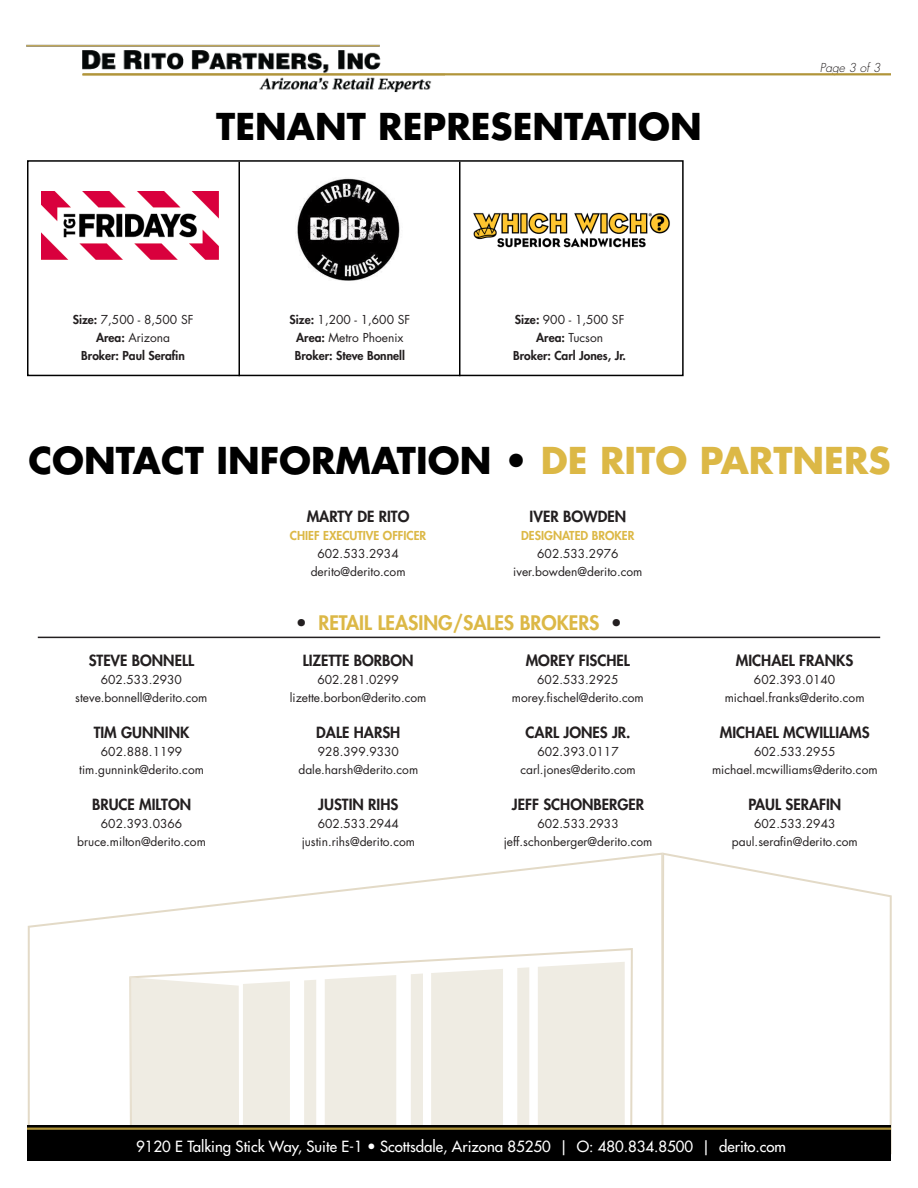
<style>
.page{position:relative;width:918px;height:1188px;background:#fff}
.page>*{position:absolute;margin:0;border:0;box-sizing:border-box;transform-origin:0 0}
.t1{font:700 36px "Futura Std";color:#000}
.t2{font:800 19.5px "Futura Std";color:#dcb846}
.t3{font:800 15px "Futura Std";color:#231f20}
.t4{font:500 15px "Futura Std";color:#fff}
.t5{font:12px "Futura Std";color:#231f20}
.t6{font:800 12px "Futura Std";color:#231f20}
.t7{font:800 12px "Futura Std";color:#dcb846}
.t8{font:italic 300 12px "Futura Std";color:#231f20}
.s1{font-weight:800}
.s2{color:#dcb846}
.s3{color:#231f20}
</style>
<div class="page">
<div style="left:27px;top:160px;width:657px;height:216px;background:#fff;border:2px solid #000"></div>
<hr style="left:238px;top:162px;width:2px;height:214px;background:#000">
<hr style="left:459px;top:162px;width:1px;height:214px;background:#000">
<img style="left:297px;top:178px;width:103px;height:103px">
<img style="left:473px;top:212px;width:197px;height:36px">
<img style="left:41px;top:191px;width:178px;height:69px">
<svg style="left:28px;top:852px;width:635px;height:110px"></svg>
<svg style="left:661px;top:853px;width:231px;height:301px"></svg>
<svg style="left:28px;top:962px;width:634px;height:164px"></svg>
<hr style="left:38px;top:637px;width:842px;height:1px;background:#231f20">
<div style="left:27px;top:1126px;width:864px;height:35px;background:#000"></div>
<hr style="left:27px;top:1128px;width:864px;height:2px;background:#b1953a">
<img style="left:26px;top:44px;width:419px;height:49px">
<hr style="left:83px;top:73px;width:808px;height:2px;background:#b1953a">
<p class="t1" style="left:216px;top:103px;width:487px">TENANT REPRESENTATION</p>
<p class="t5" style="left:73px;top:312px;width:122px"><span class="s1">Size:</span> 7,500 - 8,500 SF</p>
<p class="t5" style="left:96px;top:330px;width:76px"><span class="s1">Area:</span> Arizona</p>
<p class="t6" style="left:81px;top:348px;width:105px">Broker: Paul Serafin</p>
<p class="t5" style="left:290px;top:312px;width:122px"><span class="s1">Size:</span> 1,200 - 1,600 SF</p>
<p class="t5" style="left:296px;top:330px;width:109px"><span class="s1">Area:</span> Metro Phoenix</p>
<p class="t6" style="left:295px;top:348px;width:112px">Broker: Steve Bonnell</p>
<p class="t5" style="left:515px;top:312px;width:111px"><span class="s1">Size:</span> 900 - 1,500 SF</p>
<p class="t5" style="left:536px;top:330px;width:68px"><span class="s1">Area:</span> Tucson</p>
<p class="t6" style="left:513px;top:348px;width:114px">Broker: Carl Jones, Jr.</p>
<p class="t8" style="left:820px;top:60px;width:62px">Page 3 of 3</p>
<p class="t1" style="left:28px;top:436px;width:864px">CONTACT INFORMATION • <span class="s2">DE RITO PARTNERS</span></p>
<p class="t3" style="left:307px;top:507px;width:104px">MARTY DE RITO</p>
<p class="t7" style="left:290px;top:528px;width:138px">CHIEF EXECUTIVE OFFICER</p>
<p class="t5" style="left:317px;top:546px;width:83px">602.533.2934</p>
<p class="t5" style="left:311px;top:564px;width:96px">derito@derito.com</p>
<p class="t3" style="left:530px;top:507px;width:98px">IVER BOWDEN</p>
<p class="t7" style="left:521px;top:528px;width:115px">DESIGNATED BROKER</p>
<p class="t5" style="left:537px;top:546px;width:83px">602.533.2976</p>
<p class="t5" style="left:513px;top:564px;width:131px">iver.bowden@derito.com</p>
<p class="t3" style="left:89px;top:651px;width:107px">STEVE BONNELL</p>
<p class="t5" style="left:101px;top:672px;width:83px">602.533.2930</p>
<p class="t5" style="left:75px;top:690px;width:134px">steve.bonnell@derito.com</p>
<p class="t3" style="left:94px;top:723px;width:97px">TIM GUNNINK</p>
<p class="t5" style="left:101px;top:744px;width:83px">602.888.1199</p>
<p class="t5" style="left:79px;top:762px;width:126px">tim.gunnink@derito.com</p>
<p class="t3" style="left:92px;top:795px;width:101px">BRUCE MILTON</p>
<p class="t5" style="left:101px;top:816px;width:83px">602.393.0366</p>
<p class="t5" style="left:77px;top:834px;width:130px">bruce.milton@derito.com</p>
<p class="t2" style="left:296px;top:610px;width:328px"><span class="s3">•</span> RETAIL LEASING/SALES BROKERS <span class="s3">•</span></p>
<p class="t3" style="left:303px;top:651px;width:112px">LIZETTE BORBON</p>
<p class="t5" style="left:317px;top:672px;width:83px">602.281.0299</p>
<p class="t5" style="left:290px;top:690px;width:138px">lizette.borbon@derito.com</p>
<p class="t3" style="left:316px;top:723px;width:86px">DALE HARSH</p>
<p class="t5" style="left:318px;top:744px;width:83px">928.399.9330</p>
<p class="t5" style="left:298px;top:762px;width:121px">dale.harsh@derito.com</p>
<p class="t3" style="left:318px;top:795px;width:82px">JUSTIN RIHS</p>
<p class="t5" style="left:318px;top:816px;width:83px">602.533.2944</p>
<p class="t5" style="left:302px;top:834px;width:115px">justin.rihs@derito.com</p>
<p class="t3" style="left:526px;top:651px;width:106px">MOREY FISCHEL</p>
<p class="t5" style="left:537px;top:672px;width:83px">602.533.2925</p>
<p class="t5" style="left:512px;top:690px;width:133px">morey.fischel@derito.com</p>
<p class="t3" style="left:526px;top:723px;width:106px">CARL JONES JR.</p>
<p class="t5" style="left:537px;top:744px;width:83px">602.393.0117</p>
<p class="t5" style="left:520px;top:762px;width:117px">carl.jones@derito.com</p>
<p class="t3" style="left:512px;top:795px;width:134px">JEFF SCHONBERGER</p>
<p class="t5" style="left:537px;top:816px;width:83px">602.533.2933</p>
<p class="t5" style="left:504px;top:834px;width:150px">jeff.schonberger@derito.com</p>
<p class="t3" style="left:736px;top:651px;width:119px">MICHAEL FRANKS</p>
<p class="t5" style="left:754px;top:672px;width:83px">602.393.0140</p>
<p class="t5" style="left:725px;top:690px;width:141px">michael.franks@derito.com</p>
<p class="t3" style="left:720px;top:723px;width:151px">MICHAEL MCWILLIAMS</p>
<p class="t5" style="left:754px;top:744px;width:83px">602.533.2955</p>
<p class="t5" style="left:712px;top:762px;width:167px">michael.mcwilliams@derito.com</p>
<p class="t3" style="left:748px;top:795px;width:94px">PAUL SERAFIN</p>
<p class="t5" style="left:754px;top:816px;width:83px">602.533.2943</p>
<p class="t5" style="left:732px;top:834px;width:127px">paul.serafin@derito.com</p>
<p class="t4" style="left:136px;top:1137px;width:651px">9120 E Talking Stick Way, Suite E-1 • Scottsdale, Arizona 85250 | O: 480.834.8500 | derito.com</p>
</div>
